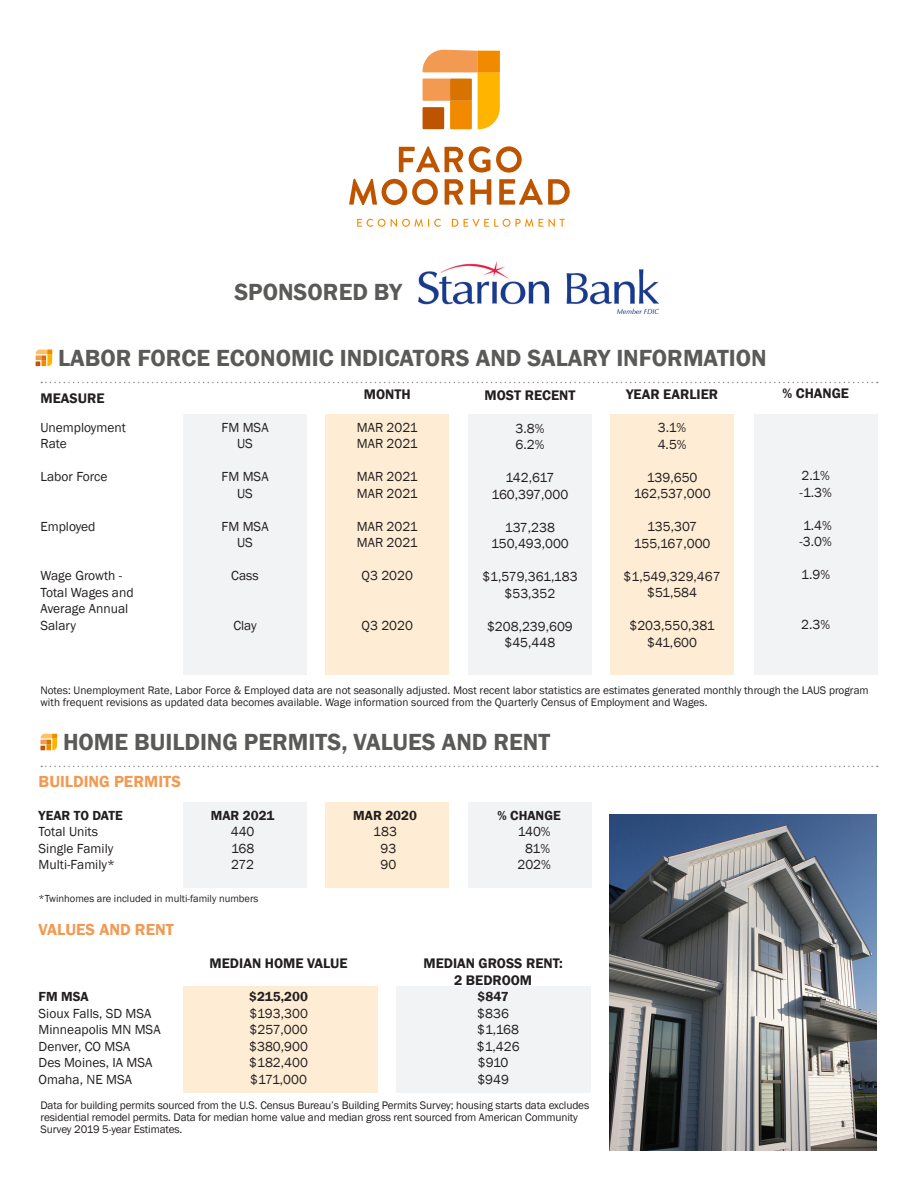
<style>
.page{position:relative;width:918px;height:1188px;background:#fff}
.page>*{position:absolute;margin:0;border:0;box-sizing:border-box;transform-origin:0 0}
.t1{font:600 24px "Franklin Gothic";color:#5a5a59}
.t2{font:600 16.5px "Franklin Gothic";color:#f29952}
.t3{font:600 14.25px "Franklin Gothic";color:#231f20}
.t4{font:13.5px/16.5px "Franklin Gothic";color:#231f20}
.t5{font:600 13.5px "Franklin Gothic";color:#231f20}
.t6{font:11.25px/12.1px "Franklin Gothic";letter-spacing:-.01em;color:#231f20}
.t7{font:10.5px "Franklin Gothic";color:#231f20}
</style>
<div class="page">
<img style="left:610px;top:815px;width:266px;height:335px">
<div style="left:183px;top:986px;width:195px;height:107px;background:#feedd4"></div>
<div style="left:397px;top:986px;width:194px;height:107px;background:#f2f3f4"></div>
<svg style="left:399px;top:146px;width:64px;height:26px"></svg>
<svg style="left:469px;top:146px;width:21px;height:27px"></svg>
<svg style="left:496px;top:146px;width:26px;height:27px"></svg>
<svg style="left:349px;top:179px;width:89px;height:26px"></svg>
<svg style="left:445px;top:179px;width:18px;height:26px"></svg>
<svg style="left:470px;top:179px;width:21px;height:26px"></svg>
<svg style="left:499px;top:179px;width:71px;height:26px"></svg>
<svg style="left:357px;top:219px;width:84px;height:8px"></svg>
<svg style="left:452px;top:219px;width:6px;height:8px"></svg>
<svg style="left:464px;top:219px;width:46px;height:8px"></svg>
<svg style="left:516px;top:219px;width:17px;height:8px"></svg>
<svg style="left:539px;top:219px;width:26px;height:8px"></svg>
<svg style="left:423px;top:50px;width:77px;height:79px"></svg>
<div style="left:423px;top:107px;width:21px;height:22px;background:#bf5400"></div>
<div style="left:326px;top:802px;width:123px;height:86px;background:#feedd4"></div>
<div style="left:183px;top:802px;width:124px;height:86px;background:#f2f3f4"></div>
<div style="left:468px;top:802px;width:124px;height:86px;background:#f2f3f4"></div>
<svg style="left:41px;top:734px;width:16px;height:16px"></svg>
<svg style="left:41px;top:766px;width:837px;height:1px"></svg>
<div style="left:754px;top:415px;width:124px;height:260px;background:#f2f3f4"></div>
<div style="left:183px;top:415px;width:124px;height:260px;background:#f2f3f4"></div>
<div style="left:468px;top:415px;width:124px;height:260px;background:#f2f3f4"></div>
<div style="left:326px;top:415px;width:123px;height:260px;background:#feedd4"></div>
<div style="left:610px;top:415px;width:124px;height:260px;background:#feedd4"></div>
<svg style="left:36px;top:349px;width:16px;height:17px"></svg>
<svg style="left:41px;top:382px;width:837px;height:1px"></svg>
<img style="left:418px;top:261px;width:240px;height:53px">
<p class="t1" style="left:234px;top:277px;width:169px">SPONSORED BY</p>
<p class="t1" style="left:58px;top:343px;width:710px">LABOR FORCE ECONOMIC INDICATORS AND SALARY INFORMATION</p>
<p class="t3" style="left:782px;top:384px;width:68px">% CHANGE</p>
<p class="t3" style="left:364px;top:385px;width:48px">MONTH</p>
<p class="t4" style="left:357px;top:419px;width:63px">MAR 2021</p>
<p class="t4" style="left:357px;top:436px;width:63px">MAR 2021</p>
<p class="t4" style="left:357px;top:469px;width:63px">MAR 2021</p>
<p class="t4" style="left:357px;top:485px;width:63px">MAR 2021</p>
<p class="t4" style="left:357px;top:518px;width:63px">MAR 2021</p>
<p class="t4" style="left:357px;top:535px;width:63px">MAR 2021</p>
<p class="t4" style="left:362px;top:568px;width:53px">Q3 2020</p>
<p class="t4" style="left:362px;top:617px;width:53px">Q3 2020</p>
<p class="t3" style="left:626px;top:386px;width:94px">YEAR EARLIER</p>
<p class="t4" style="left:658px;top:420px;width:30px">3.1%</p>
<p class="t4" style="left:658px;top:436px;width:30px">4.5%</p>
<p class="t4" style="left:647px;top:469px;width:52px">139,650</p>
<p class="t4" style="left:634px;top:486px;width:78px">162,537,000</p>
<p class="t4" style="left:647px;top:519px;width:51px">135,307</p>
<p class="t4" style="left:634px;top:535px;width:78px">155,167,000</p>
<p class="t4" style="left:624px;top:568px;width:99px">$1,549,329,467</p>
<p class="t4" style="left:647px;top:585px;width:52px">$51,584</p>
<p class="t4" style="left:629px;top:618px;width:87px">$203,550,381</p>
<p class="t4" style="left:647px;top:634px;width:51px">$41,600</p>
<p class="t6" style="left:40px;top:684px;width:830px">Notes: Unemployment Rate, Labor Force &amp; Employed data are not seasonally adjusted. Most recent labor statistics are estimates generated monthly through the LAUS program with frequent revisions as updated data becomes available. Wage information sourced from the Quarterly Census of Employment and Wages.</p>
<p class="t3" style="left:485px;top:386px;width:92px">MOST RECENT</p>
<p class="t4" style="left:516px;top:420px;width:30px">3.8%</p>
<p class="t4" style="left:516px;top:437px;width:30px">6.2%</p>
<p class="t4" style="left:505px;top:470px;width:50px">142,617</p>
<p class="t4" style="left:492px;top:486px;width:78px">160,397,000</p>
<p class="t4" style="left:505px;top:519px;width:52px">137,238</p>
<p class="t4" style="left:491px;top:536px;width:79px">150,493,000</p>
<p class="t4" style="left:482px;top:569px;width:97px">$1,579,361,183</p>
<p class="t4" style="left:505px;top:585px;width:52px">$53,352</p>
<p class="t4" style="left:487px;top:618px;width:87px">$208,239,609</p>
<p class="t4" style="left:505px;top:635px;width:52px">$45,448</p>
<p class="t3" style="left:40px;top:390px;width:66px">MEASURE</p>
<p class="t4" style="left:40px;top:419px;width:87px">Unemployment<br>Rate</p>
<p class="t4" style="left:40px;top:469px;width:69px">Labor Force</p>
<p class="t4" style="left:222px;top:419px;width:49px">FM MSA</p>
<p class="t4" style="left:237px;top:436px;width:17px">US</p>
<p class="t4" style="left:222px;top:469px;width:49px">FM MSA</p>
<p class="t4" style="left:237px;top:485px;width:17px">US</p>
<p class="t4" style="left:222px;top:518px;width:49px">FM MSA</p>
<p class="t4" style="left:237px;top:535px;width:17px">US</p>
<p class="t4" style="left:231px;top:568px;width:29px">Cass</p>
<p class="t4" style="left:802px;top:468px;width:30px">2.1%</p>
<p class="t4" style="left:800px;top:484px;width:34px">-1.3%</p>
<p class="t4" style="left:803px;top:517px;width:30px">1.4%</p>
<p class="t4" style="left:800px;top:534px;width:34px">-3.0%</p>
<p class="t4" style="left:801px;top:567px;width:30px">1.9%</p>
<p class="t4" style="left:40px;top:518px;width:57px">Employed</p>
<p class="t4" style="left:40px;top:568px;width:83px">Wage Growth -</p>
<p class="t4" style="left:40px;top:584px;width:95px">Total Wages and</p>
<p class="t4" style="left:40px;top:601px;width:89px">Average Annual</p>
<p class="t4" style="left:40px;top:617px;width:37px">Salary</p>
<p class="t4" style="left:801px;top:616px;width:30px">2.3%</p>
<p class="t4" style="left:233px;top:617px;width:25px">Clay</p>
<p class="t1" style="left:63px;top:727px;width:489px">HOME BUILDING PERMITS, VALUES AND RENT</p>
<p class="t2" style="left:39px;top:771px;width:144px">BUILDING PERMITS</p>
<p class="t5" style="left:39px;top:807px;width:86px">YEAR TO DATE</p>
<p class="t5" style="left:211px;top:807px;width:65px">MAR 2021</p>
<p class="t5" style="left:353px;top:807px;width:65px">MAR 2020</p>
<p class="t5" style="left:498px;top:807px;width:65px">% CHANGE</p>
<p class="t4" style="left:39px;top:824px;width:61px">Total Units</p>
<p class="t4" style="left:231px;top:824px;width:25px">440</p>
<p class="t4" style="left:373px;top:824px;width:25px">183</p>
<p class="t4" style="left:518px;top:824px;width:35px">140%</p>
<p class="t4" style="left:39px;top:840px;width:76px">Single Family</p>
<p class="t4" style="left:231px;top:840px;width:25px">168</p>
<p class="t4" style="left:381px;top:840px;width:17px">93</p>
<p class="t4" style="left:525px;top:840px;width:27px">81%</p>
<p class="t4" style="left:39px;top:857px;width:78px">Multi-Family*</p>
<p class="t4" style="left:231px;top:857px;width:25px">272</p>
<p class="t4" style="left:381px;top:857px;width:17px">90</p>
<p class="t4" style="left:517px;top:857px;width:35px">202%</p>
<p class="t7" style="left:39px;top:892px;width:221px">*Twinhomes are included in multi-family numbers</p>
<p class="t2" style="left:39px;top:919px;width:137px">VALUES AND RENT</p>
<p class="t3" style="left:210px;top:955px;width:140px">MEDIAN HOME VALUE</p>
<p class="t3" style="left:423px;top:955px;width:141px">MEDIAN GROSS RENT:</p>
<p class="t3" style="left:454px;top:971px;width:80px">2 BEDROOM</p>
<p class="t5" style="left:39px;top:988px;width:51px">FM MSA</p>
<p class="t5" style="left:249px;top:988px;width:60px">$215,200</p>
<p class="t5" style="left:478px;top:988px;width:33px">$847</p>
<p class="t4" style="left:39px;top:1005px;width:114px">Sioux Falls, SD MSA</p>
<p class="t4" style="left:249px;top:1005px;width:60px">$193,300</p>
<p class="t4" style="left:477px;top:1005px;width:33px">$836</p>
<p class="t4" style="left:39px;top:1022px;width:123px">Minneapolis MN MSA</p>
<p class="t4" style="left:250px;top:1022px;width:60px">$257,000</p>
<p class="t4" style="left:477px;top:1022px;width:43px">$1,168</p>
<p class="t4" style="left:39px;top:1038px;width:93px">Denver, CO MSA</p>
<p class="t4" style="left:249px;top:1038px;width:60px">$380,900</p>
<p class="t4" style="left:477px;top:1038px;width:44px">$1,426</p>
<p class="t4" style="left:39px;top:1055px;width:115px">Des Moines, IA MSA</p>
<p class="t4" style="left:249px;top:1055px;width:60px">$182,400</p>
<p class="t4" style="left:478px;top:1055px;width:32px">$910</p>
<p class="t4" style="left:39px;top:1071px;width:95px">Omaha, NE MSA</p>
<p class="t4" style="left:250px;top:1071px;width:58px">$171,000</p>
<p class="t4" style="left:477px;top:1071px;width:33px">$949</p>
<p class="t6" style="left:40px;top:1099px;width:550px">Data for building permits sourced from the U.S. Census Bureau’s Building Permits Survey; housing starts data excludes residential remodel permits. Data for median home value and median gross rent sourced from American Community<br>Survey 2019 5-year Estimates.</p>
</div>
